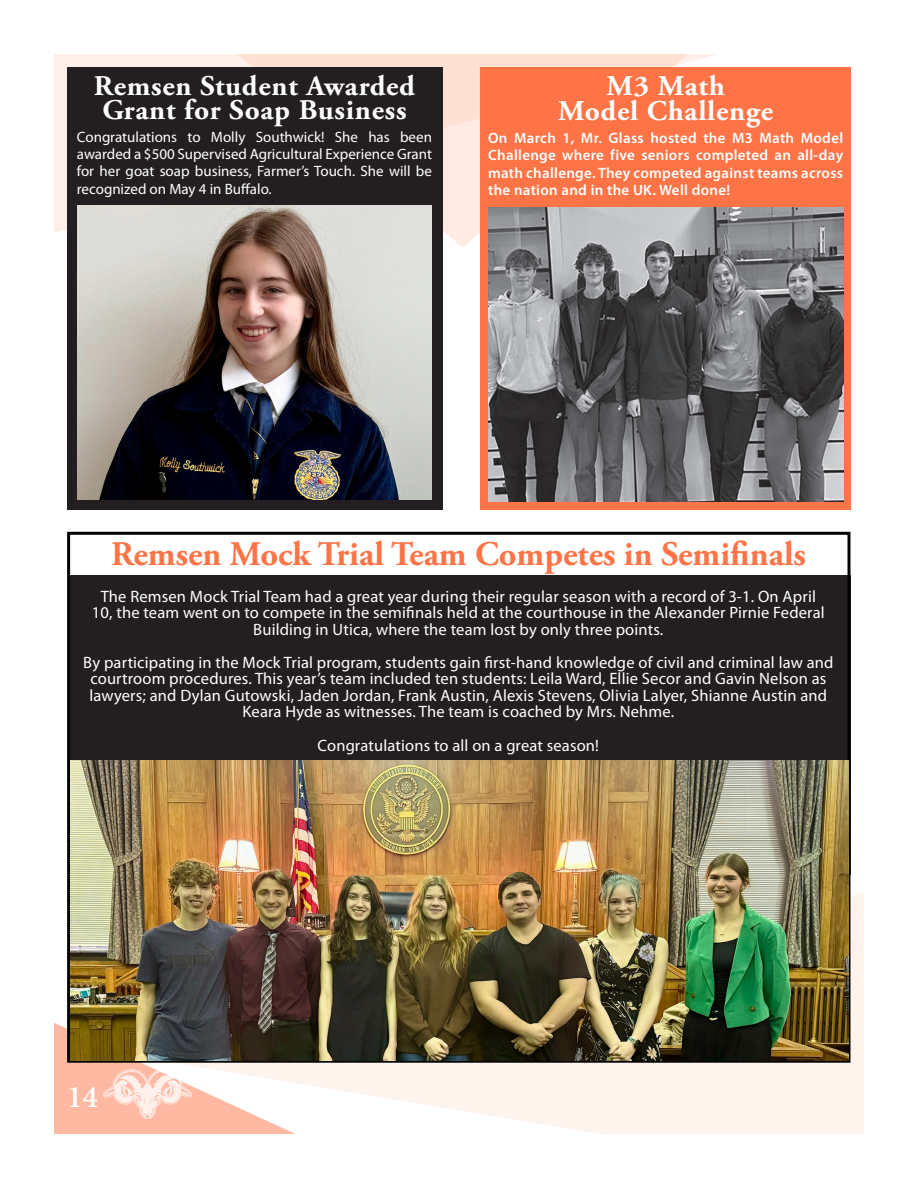
<style>
.page{position:relative;width:918px;height:1188px;background:#fff}
.page>*{position:absolute;margin:0;border:0;box-sizing:border-box;transform-origin:0 0}
.Paragraph_Style_4{font:700 34.5px "Adobe Garamond Pro";color:#ff7446}
.t1{font:600 31.5px "Minion Pro";color:#fff}
.Paragraph_Style_4-2{font:700 28.5px/24px "Adobe Garamond Pro";letter-spacing:.025em;color:#fff}
.Body_Text{font:16.5px/16.5px "Myriad Pro";letter-spacing:.01em;color:#fff;text-align:center}
.Body_Text-2{font:15px/17.2px "Myriad Pro";color:#fff;text-align:justify}
.Body_Text-3{font:600 15px/17.2px "Myriad Pro";letter-spacing:.02em;color:#fff;text-align:justify}
</style>
<div class="page">
<svg style="left:54px;top:54px;width:797px;height:193px;background:#f9e2d8"></svg>
<svg style="left:54px;top:696px;width:810px;height:438px;fill:#fff3ee"></svg>
<div style="left:71px;top:575px;width:775px;height:186px;background:#231f20"></div>
<div style="left:67px;top:532px;width:783px;height:531px;border:3px solid #040503"></div>
<img style="left:70px;top:761px;width:778px;height:299px">
<div style="left:68px;top:68px;width:375px;height:442px;background:#231f20"></div>
<div style="left:480px;top:68px;width:370px;height:442px;background:#ff7446"></div>
<img style="left:77px;top:206px;width:355px;height:294px">
<img style="left:488px;top:207px;width:355px;height:294px">
<p class="Paragraph_Style_4-2" style="left:94px;top:74px;width:323px">Remsen Student Awarded<br>Grant for Soap Business</p>
<p class="Paragraph_Style_4-2" style="left:607px;top:74px;width:120px">M3 Math</p>
<p class="Paragraph_Style_4-2" style="left:558px;top:100px;width:217px">Model Challenge</p>
<p class="Body_Text-2" style="left:77px;top:128px;width:357px">Congratulations to Molly Southwick! She has been awarded a $500 Supervised Agricultural Experience Grant for her goat soap business, Farmer’s Touch. She will be recognized on May 4 in Buffalo.</p>
<p class="Body_Text-3" style="left:488px;top:130px;width:357px">On March 1, Mr. Glass hosted the M3 Math Model Challenge where five seniors completed an all-day math challenge. They competed against teams across the nation and in the UK. Well done!</p>
<p class="Paragraph_Style_4" style="left:111px;top:534px;width:696px">Remsen Mock Trial Team Competes in Semifinals</p>
<p class="Body_Text" style="left:92px;top:588px;width:734px">The Remsen Mock Trial Team had a great year during their regular season with a record of 3-1. On April<br>10, the team went on to compete in the semifinals held at the courthouse in the Alexander Pirnie Federal<br>Building in Utica, where the team lost by only three points.</p>
<p class="Body_Text" style="left:83px;top:655px;width:752px">By participating in the Mock Trial program, students gain first-hand knowledge of civil and criminal law and courtroom procedures. This year’s team included ten students: Leila Ward, Ellie Secor and Gavin Nelson as lawyers; and Dylan Gutowski, Jaden Jordan, Frank Austin, Alexis Stevens, Olivia Lalyer, Shianne Austin and Keara Hyde as witnesses. The team is coached by Mrs. Nehme.</p>
<p class="Body_Text" style="left:318px;top:737px;width:283px">Congratulations to all on a great season!</p>
<h2 class="t1" style="left:67px;top:1075px;width:33px">14</h2>
</div>
